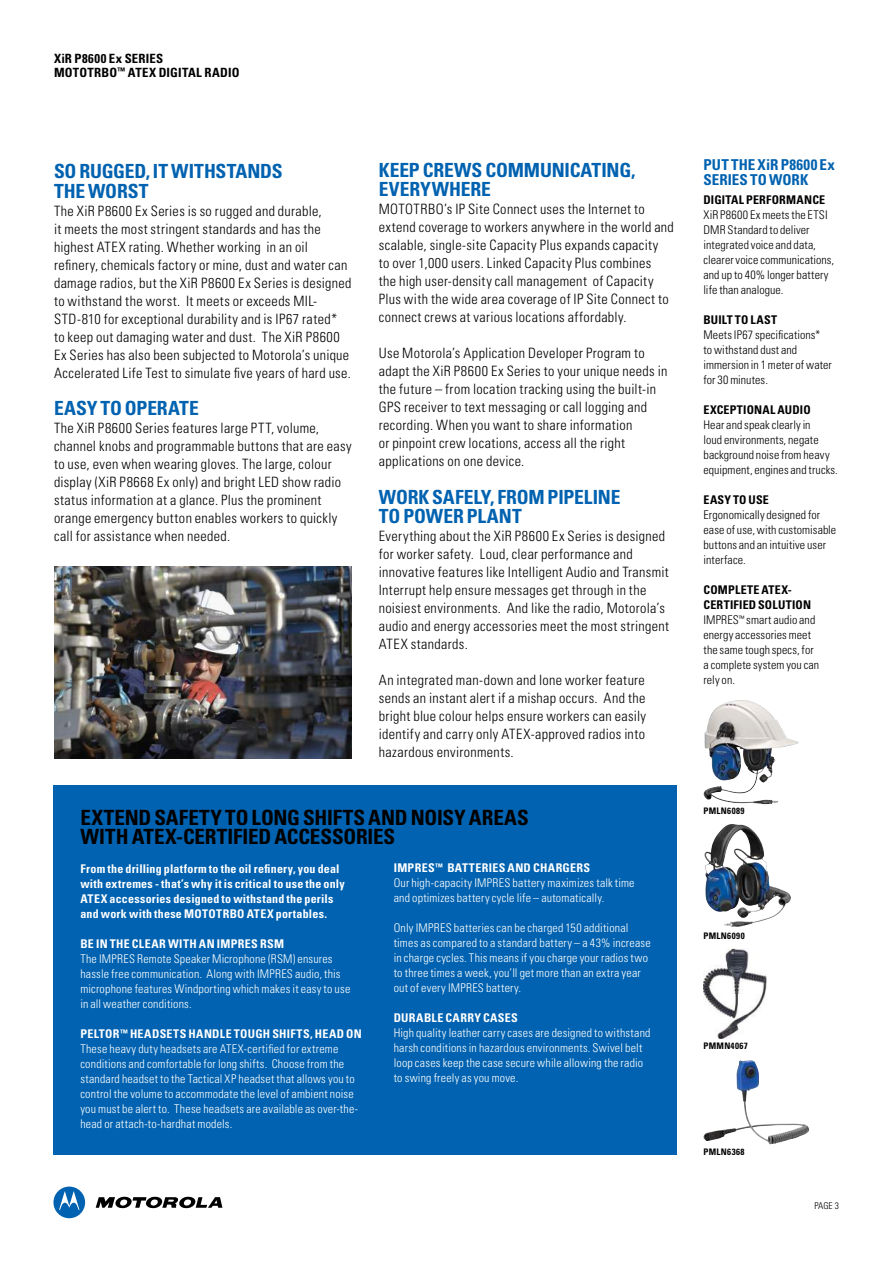
<style>
.page{position:relative;width:893px;height:1263px;background:#fff}
.page>*{position:absolute;margin:0;border:0;box-sizing:border-box;transform-origin:0 0}
.t1{font:700 condensed 21px/19.5px "Univers LT Std";letter-spacing:-.005em;color:#000}
.t2{font:700 condensed 19.5px/19.5px "Univers LT Std";letter-spacing:-.005em;color:#0062b0}
.t3{font:700 condensed 15px/15px "Univers LT Std";letter-spacing:.005em;color:#0062b0}
.t4{font:300 condensed 14.25px/18px "Univers LT Std";letter-spacing:.025em;color:#000}
.t5{font:700 condensed 12.75px/14.2px "Univers LT Std";letter-spacing:.02em;color:#000}
.t6{font:300 condensed 12px/15px "Univers LT Std";letter-spacing:.015em;color:#fff}
.t7{font:300 condensed 12px/15px "Univers LT Std";letter-spacing:.005em;color:#000}
.t8{font:700 condensed 12px/15px "Univers LT Std";letter-spacing:.025em;color:#fff}
.t9{font:700 condensed 12px "Univers LT Std";letter-spacing:.015em;color:#000}
.t10{font:300 condensed 9.3px "Univers";color:#000}
.t11{font:700 condensed 9px "Univers LT Std";letter-spacing:.04em;color:#000}
.s1{font-weight:700}
.s2{font-weight:700;font-size:9px}
</style>
<div class="page">
<img style="left:54px;top:566px;width:298px;height:193px">
<svg style="left:96px;top:1197px;width:126px;height:12px"></svg>
<div style="left:53px;top:1186px;width:32px;height:32px;background:#0062b0;border-radius:50%"></div>
<svg style="left:59px;top:1191px;width:20px;height:19px"></svg>
<div style="left:53px;top:785px;width:624px;height:370px;background:#0062b0"></div>
<img style="left:704px;top:824px;width:56px;height:88px">
<img style="left:704px;top:1060px;width:46px;height:75px">
<img style="left:704px;top:949px;width:63px;height:89px">
<img style="left:704px;top:700px;width:47px;height:80px">
<p class="t5" style="left:54px;top:52px;width:187px">XiR P8600 Ex SERIES<br>MOTOTRBO<sup>™</sup> ATEX DIGITAL RADIO</p>
<h2 class="t2" style="left:54px;top:163px;width:230px">SO RUGGED, IT WITHSTANDS<br>THE WORST</h2>
<p class="t4" style="left:54px;top:203px;width:299px">The XiR P8600 Ex Series is so rugged and durable,<br>it meets the most stringent standards and has the highest ATEX rating. Whether working in an oil refinery, chemicals factory or mine, dust and water can damage radios, but the XiR P8600 Ex Series is designed to withstand the worst. It meets or exceeds MIL-STD-810 for exceptional durability and is IP67 rated* to keep out damaging water and dust. The XiR P8600<br>Ex Series has also been subjected to Motorola’s unique Accelerated Life Test to simulate five years of hard use.</p>
<h2 class="t2" style="left:54px;top:400px;width:146px">EASY TO OPERATE</h2>
<p class="t4" style="left:54px;top:420px;width:299px">The XiR P8600 Series features large PTT, volume, channel knobs and programmable buttons that are easy to use, even when wearing gloves. The large, colour display (XiR P8668 Ex only) and bright LED show radio status information at a glance. Plus the prominent orange emergency button enables workers to quickly call for assistance when needed.</p>
<h2 class="t2" style="left:379px;top:162px;width:258px">KEEP CREWS COMMUNICATING,<br>EVERYWHERE</h2>
<p class="t4" style="left:379px;top:201px;width:297px">MOTOTRBO’s IP Site Connect uses the Internet to extend coverage to workers anywhere in the world and scalable, single-site Capacity Plus expands capacity<br>to over 1,000 users. Linked Capacity Plus combines<br>the high user-density call management of Capacity Plus with the wide area coverage of IP Site Connect to connect crews at various locations affordably.</p>
<p class="t4" style="left:379px;top:345px;width:290px">Use Motorola’s Application Developer Program to adapt the XiR P8600 Ex Series to your unique needs in the future – from location tracking using the built-in GPS receiver to text messaging or call logging and recording. When you want to share information<br>or pinpoint crew locations, access all the right applications on one device.</p>
<h2 class="t2" style="left:379px;top:489px;width:243px">WORK SAFELY, FROM PIPELINE<br>TO POWER PLANT</h2>
<p class="t4" style="left:379px;top:528px;width:292px">Everything about the XiR P8600 Ex Series is designed for worker safety. Loud, clear performance and innovative features like Intelligent Audio and Transmit Interrupt help ensure messages get through in the noisiest environments. And like the radio, Motorola’s audio and energy accessories meet the most stringent ATEX standards.</p>
<p class="t4" style="left:379px;top:672px;width:269px;text-align:justify">An integrated man-down and lone worker feature sends an instant alert if a mishap occurs. And the bright blue colour helps ensure workers can easily identify and carry only ATEX-approved radios into hazardous environments.</p>
<h1 class="t1" style="left:80px;top:809px;width:450px">EXTEND SAFETY TO LONG SHIFTS AND NOISY AREAS<br>WITH ATEX-CERTIFIED ACCESSORIES</h1>
<p class="t8" style="left:80px;top:862px;width:266px">From the drilling platform to the oil refinery, you deal with extremes - that’s why it is critical to use the only ATEX accessories designed to withstand the perils and work with these MOTOTRBO ATEX portables.</p>
<p class="t8" style="left:80px;top:937px;width:205px">BE IN THE CLEAR WITH AN IMPRES RSM</p>
<p class="t6" style="left:80px;top:952px;width:271px">The IMPRES Remote Speaker Microphone (RSM) ensures hassle free communication. Along with IMPRES audio, this microphone features Windporting which makes it easy to use in all weather conditions.</p>
<p class="t6" style="left:80px;top:1027px;width:283px"><span class="s1">PELTOR</span><span class="s2">™</span> <span class="s1">HEADSETS HANDLE TOUGH SHIFTS, HEAD ON </span>These heavy duty headsets are ATEX-certified for extreme conditions and comfortable for long shifts. Choose from the standard headset to the Tactical XP headset that allows you to control the volume to accommodate the level of ambient noise you must be alert to. These headsets are available as over-the&shy;head or attach-to-hardhat models.</p>
<p class="t6" style="left:394px;top:861px;width:242px"><span class="s1">IMPRES</span><span class="s2">™</span> <span class="s1">BATTERIES AND CHARGERS<br></span>Our high-capacity IMPRES battery maximizes talk time and optimizes battery cycle life – automatically.</p>
<p class="t6" style="left:394px;top:921px;width:258px">Only IMPRES batteries can be charged 150 additional times as compared to a standard battery – a 43% increase in charge cycles. This means if you charge your radios two to three times a week, you’ll get more than an extra year out of every IMPRES battery.</p>
<p class="t8" style="left:394px;top:1011px;width:126px">DURABLE CARRY CASES</p>
<p class="t6" style="left:394px;top:1026px;width:258px">High quality leather carry cases are designed to withstand harsh conditions in hazardous environments. Swivel belt loop cases keep the case secure while allowing the radio to swing freely as you move.</p>
<p class="t3" style="left:703px;top:158px;width:133px">PUT THE XiR P8600 Ex<br>SERIES TO WORK</p>
<p class="t9" style="left:703px;top:195px;width:123px">DIGITAL PERFORMANCE</p>
<p class="t7" style="left:703px;top:208px;width:132px">XiR P8600 Ex meets the ETSI<br>DMR Standard to deliver integrated voice and data, clearer voice communications, and up to 40% longer battery life than analogue.</p>
<p class="t9" style="left:703px;top:315px;width:75px">BUILT TO LAST</p>
<p class="t7" style="left:703px;top:328px;width:130px">Meets IP67 specifications* to withstand dust and immersion in 1 meter of water for 30 minutes.</p>
<p class="t9" style="left:703px;top:405px;width:109px">EXCEPTIONAL AUDIO</p>
<p class="t7" style="left:703px;top:418px;width:136px">Hear and speak clearly in<br>loud environments, negate background noise from heavy equipment, engines and trucks.</p>
<p class="t9" style="left:703px;top:495px;width:67px">EASY TO USE</p>
<p class="t7" style="left:703px;top:508px;width:134px">Ergonomically designed for ease of use, with customisable buttons and an intuitive user interface.</p>
<p class="t7" style="left:703px;top:583px;width:117px"><span class="s1">COMPLETE ATEX-<br>CERTIFIED SOLUTION<br></span>IMPRES<sup>™</sup> smart audio and energy accessories meet the same tough specs, for a complete system you can rely on.</p>
<p class="t11" style="left:704px;top:807px;width:43px">PMLN6089</p>
<p class="t11" style="left:704px;top:932px;width:43px">PMLN6090</p>
<p class="t11" style="left:704px;top:1042px;width:46px">PMMN4067</p>
<p class="t11" style="left:703px;top:1148px;width:43px">PMLN6368</p>
<p class="t10" style="left:814px;top:1202px;width:26px">PAGE 3</p>
</div>
